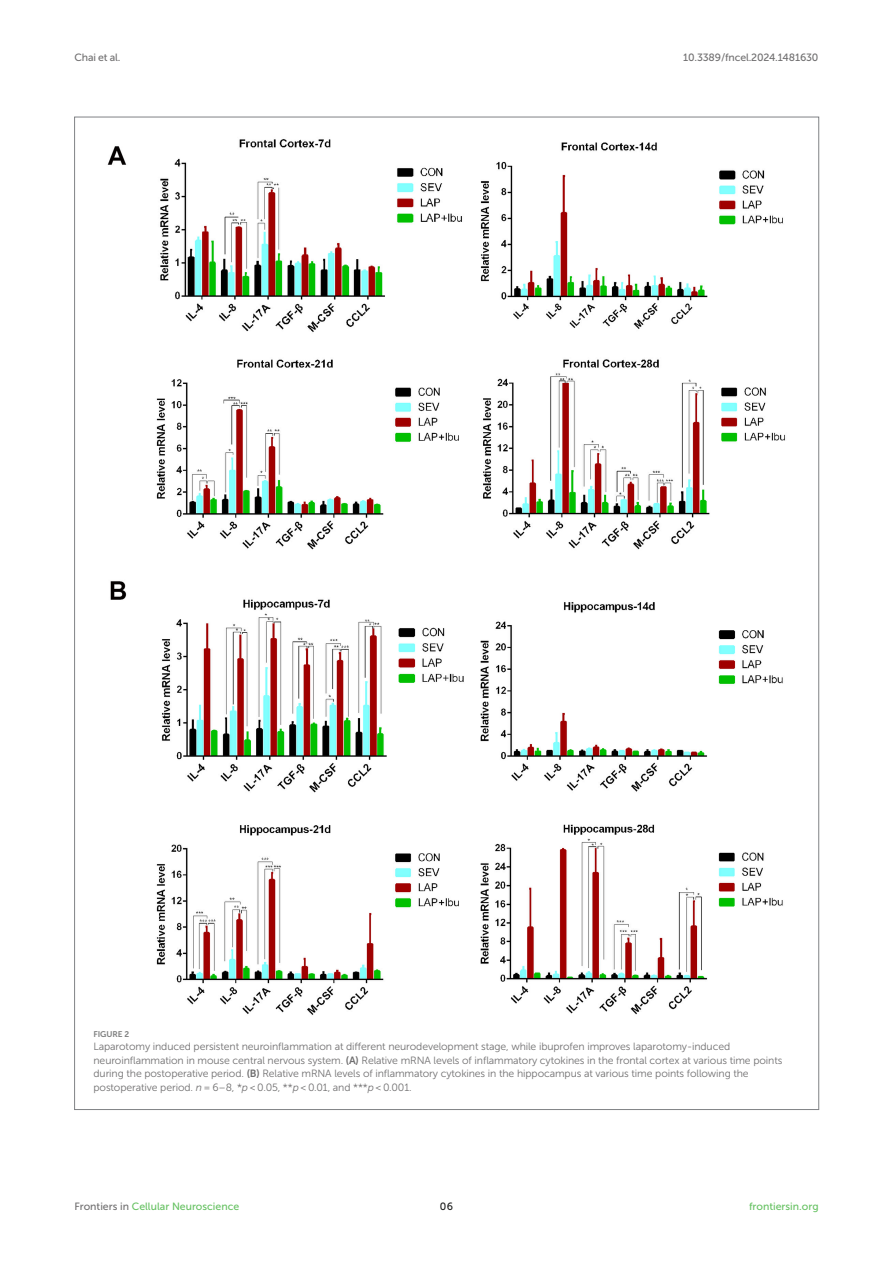
<style>
.page{position:relative;width:893px;height:1263px;background:#fff}
.page>*{position:absolute;margin:0;border:0;box-sizing:border-box;transform-origin:0 0}
.FIG_LEG{font:10.5px/13.5px "Museo Sans 300";letter-spacing:-.01em;color:#706f70}
.t1{font:10.5px "Museo Sans 500";color:#65c161}
.t2{font:10.5px "Museo Sans 500";letter-spacing:-.015em;color:#706f70}
.t3{font:10.5px "Museo Sans 500";color:#1b1c1b}
.FIG_HD{font:8.25px "Museo Sans 700";letter-spacing:-.01em;color:#7e7f7f}
.s1{font-family:"Museo Sans 700"}
.s2{font-style:italic}
.s3{color:#706f70}
</style>
<div class="page">
<img style="left:107px;top:139px;width:678px;height:876px">
<p class="t2" style="left:74px;top:51px;width:48px">Chai et al.</p>
<p class="t2" style="left:683px;top:51px;width:137px">10.3389/fncel.2024.1481630</p>
<p class="FIG_HD" style="left:94px;top:1029px;width:37px">FIGURE 2</p>
<p class="FIG_LEG" style="left:94px;top:1040px;width:690px">Laparotomy induced persistent neuroinflammation at different neurodevelopment stage, while ibuprofen improves laparotomy-induced neuroinflammation in mouse central nervous system. <span class="s1">(A)</span> Relative mRNA levels of inflammatory cytokines in the frontal cortex at various time points during the postoperative period. <span class="s1">(B)</span> Relative mRNA levels of inflammatory cytokines in the hippocampus at various time points following the postoperative period. <span class="s2">n</span> = 6–8, *<span class="s2">p</span> &lt; 0.05, **<span class="s2">p</span> &lt; 0.01, and ***<span class="s2">p</span> &lt; 0.001.</p>
<p class="t1" style="left:74px;top:1200px;width:166px"><span class="s3">Frontiers in</span> Cellular Neuroscience</p>
<p class="t3" style="left:440px;top:1200px;width:15px">06</p>
<p class="t1" style="left:749px;top:1200px;width:71px">frontiersin.org</p>
</div>
